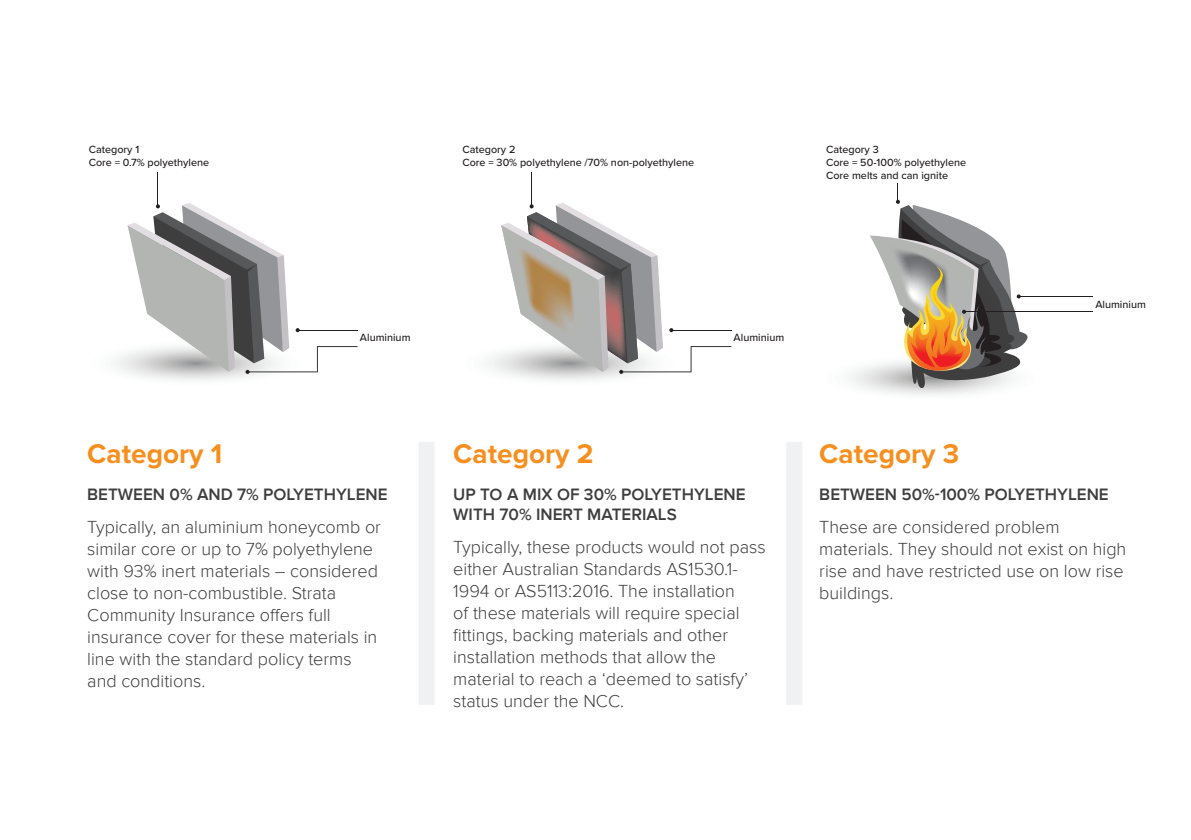
<style>
.page{position:relative;width:1191px;height:840px;background:#fff}
.page>*{position:absolute;margin:0;border:0;box-sizing:border-box;transform-origin:0 0}
.t1{font:700 28px "Proxima Nova";color:#f68f1e}
.t2{font:300 18px/22px "Proxima Nova";color:#3e3e3f}
.t3{font:600 17px/20px "Proxima Nova";color:#3e3e3f}
.t4{font:500 10.8px/13px "Proxima Nova";color:#231f20}
</style>
<div class="page">
<div style="left:418px;top:441px;width:16px;height:263px;background:#f0f1f2"></div>
<div style="left:786px;top:441px;width:16px;height:263px;background:#f0f1f2"></div>
<hr style="left:157px;top:172px;width:1px;height:34px;background:#231f20">
<svg style="left:114px;top:203px;width:243px;height:178px"></svg>
<hr style="left:531px;top:172px;width:1px;height:34px;background:#231f20">
<svg style="left:488px;top:203px;width:243px;height:178px"></svg>
<hr style="left:1018px;top:296px;width:75px;height:1px;background:#231f20">
<hr style="left:964px;top:311px;width:129px;height:1px;background:#231f20">
<svg style="left:850px;top:183px;width:178px;height:212px"></svg>
<p class="t4" style="left:89px;top:142px;width:122px">Category 1<br>Core = 0.7% polyethylene</p>
<p class="t4" style="left:462px;top:142px;width:233px">Category 2<br>Core = 30% polyethylene /70% non-polyethylene</p>
<p class="t4" style="left:826px;top:142px;width:142px">Category 3<br>Core = 50-100% polyethylene<br>Core melts and can ignite</p>
<p class="t4" style="left:360px;top:330px;width:52px">Aluminium</p>
<h1 class="t1" style="left:87px;top:437px;width:136px">Category 1</h1>
<p class="t3" style="left:87px;top:484px;width:302px">BETWEEN 0% AND 7% POLYETHYLENE</p>
<p class="t2" style="left:87px;top:516px;width:295px">Typically, an aluminium honeycomb or similar core or up to 7% polyethylene with 93% inert materials – considered close to non-combustible. Strata Community Insurance offers full insurance cover for these materials in line with the standard policy terms and conditions.</p>
<p class="t4" style="left:733px;top:330px;width:52px">Aluminium</p>
<p class="t4" style="left:1095px;top:297px;width:52px">Aluminium</p>
<h1 class="t1" style="left:453px;top:437px;width:142px">Category 2</h1>
<p class="t3" style="left:453px;top:484px;width:294px">UP TO A MIX OF 30% POLYETHYLENE<br>WITH 70% INERT MATERIALS</p>
<p class="t2" style="left:453px;top:536px;width:314px">Typically, these products would not pass either Australian Standards AS1530.1- 1994 or AS5113:2016. The installation<br>of these materials will require special fittings, backing materials and other installation methods that allow the material to reach a ‘deemed to satisfy’ status under the NCC.</p>
<h1 class="t1" style="left:819px;top:437px;width:141px">Category 3</h1>
<p class="t3" style="left:819px;top:484px;width:291px">BETWEEN 50%-100% POLYETHYLENE</p>
<p class="t2" style="left:819px;top:516px;width:308px">These are considered problem materials. They should not exist on high rise and have restricted use on low rise buildings.</p>
</div>
